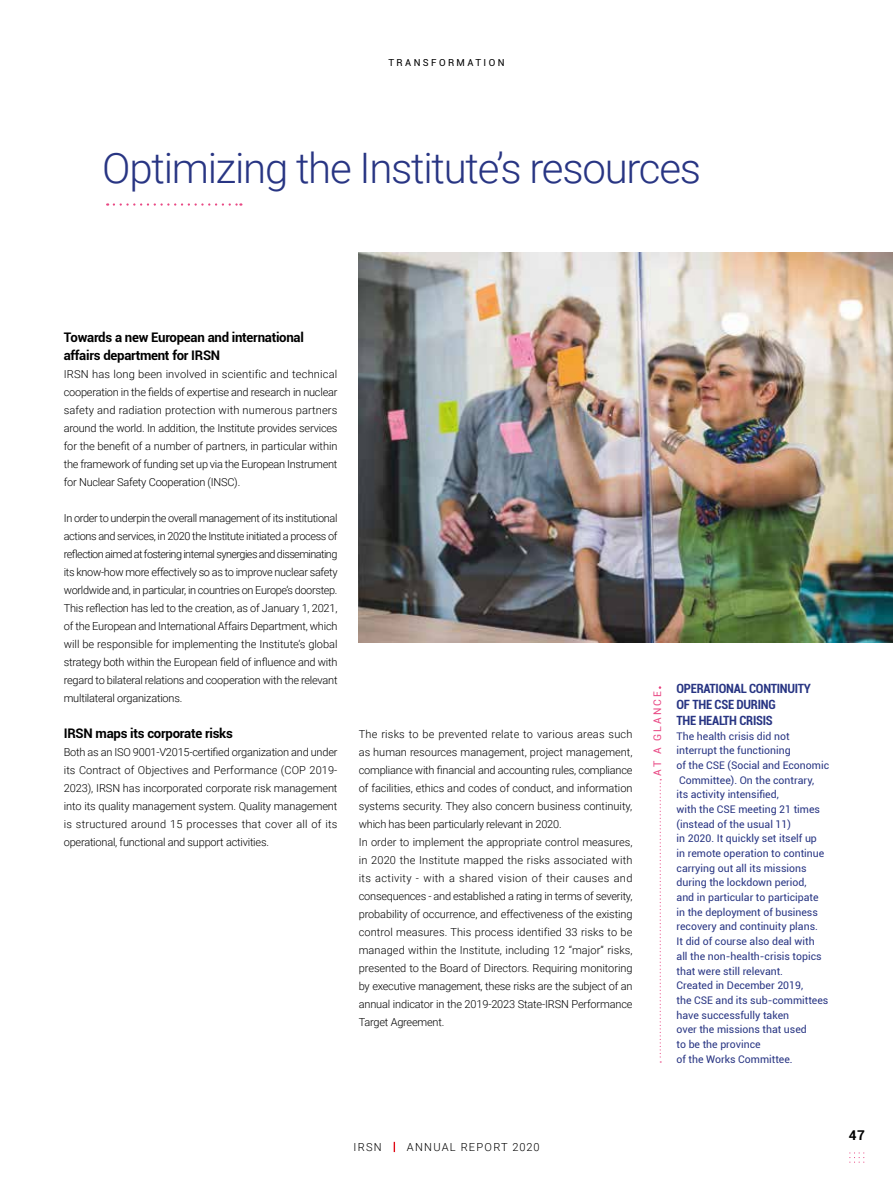
<style>
.page{position:relative;width:893px;height:1191px;background:#fff}
.page>*{position:absolute;margin:0;border:0;box-sizing:border-box;transform-origin:0 0}
.t1{font:300 42px "Roboto";letter-spacing:-.03em;color:#283583}
.t2{font:700 13.5px "Roboto";color:#000}
.t3{font:700 13.2px/18px "Roboto";letter-spacing:-.02em;color:#000}
.t4{font:700 condensed 12.75px/16.2px "Roboto";letter-spacing:-.02em;color:#283583}
.t5{font:300 11.1px "Roboto";letter-spacing:.115em;color:#000}
.t6{font:300 10.95px/18px "Roboto";letter-spacing:-.005em;color:#000;text-align:justify}
.t7{font:10.5px/14.7px "Roboto";color:#283583}
.t8{font:10.5px "Roboto";letter-spacing:.2em;color:#e94884}
.t9{font:9.75px "Roboto";letter-spacing:.25em;color:#000}
</style>
<div class="page">
<svg style="left:849px;top:1152px;width:15px;height:10px"></svg>
<svg style="left:114px;top:203px;width:127px;height:3px"></svg>
<img style="left:359px;top:252px;width:534px;height:391px">
<svg style="left:660px;top:779px;width:1px;height:283px"></svg>
<p class="t9" style="left:388px;top:56px;width:118px">TRANSFORMATION</p>
<h1 class="t1" style="left:102px;top:138px;width:600px">Optimizing the Institute’s resources</h1>
<p class="t3" style="left:64px;top:328px;width:242px">Towards a new European and international affairs department for IRSN</p>
<p class="t6" style="left:64px;top:365px;width:275px">IRSN has long been involved in scientific and technical cooperation in the fields of expertise and research in nuclear safety and radiation protection with numerous partners around the world. In addition, the Institute provides services for the benefit of a number of partners, in particular within the framework of funding set up via the European Instrument for Nuclear Safety Cooperation (INSC).</p>
<p class="t6" style="left:64px;top:509px;width:275px">In order to underpin the overall management of its institutional actions and services, in 2020 the Institute initiated a process of reflection aimed at fostering internal synergies and disseminating its know-how more effectively so as to improve nuclear safety worldwide and, in particular, in countries on Europe’s doorstep.<br>This reflection has led to the creation, as of January 1, 2021, of the European and International Affairs Department, which will be responsible for implementing the Institute’s global strategy both within the European field of influence and with regard to bilateral relations and cooperation with the relevant multilateral organizations.</p>
<p class="t3" style="left:64px;top:724px;width:171px">IRSN maps its corporate risks</p>
<p class="t6" style="left:64px;top:743px;width:275px">Both as an ISO 9001-V2015-certified organization and under its Contract of Objectives and Performance (COP 2019- 2023), IRSN has incorporated corporate risk management into its quality management system. Quality management is structured around 15 processes that cover all of its operational, functional and support activities.</p>
<p class="t6" style="left:359px;top:725px;width:275px;text-align:left">The risks to be prevented relate to various areas such as human resources management, project management, compliance with financial and accounting rules, compliance of facilities, ethics and codes of conduct, and information systems security. They also concern business continuity, which has been particularly relevant in 2020.<br>In order to implement the appropriate control measures, in 2020 the Institute mapped the risks associated with its activity - with a shared vision of their causes and consequences - and established a rating in terms of severity, probability of occurrence, and effectiveness of the existing control measures. This process identified 33 risks to be managed within the Institute, including 12 “major” risks, presented to the Board of Directors. Requiring monitoring by executive management, these risks are the subject of an annual indicator in the 2019-2023 State-IRSN Performance Target Agreement.</p>
<p class="t8" style="left:650px;top:775px;width:86px;rotate:-90deg">AT A GLANCE</p>
<p class="t4" style="left:676px;top:679px;width:136px">OPERATIONAL CONTINUITY<br>OF THE CSE DURING<br>THE HEALTH CRISIS</p>
<p class="t7" style="left:676px;top:728px;width:154px">The health crisis did not interrupt the functioning<br>of the CSE (Social and Economic<br>Committee). On the contrary,<br>its activity intensified,<br>with the CSE meeting 21 times (instead of the usual 11)<br>in 2020. It quickly set itself up<br>in remote operation to continue carrying out all its missions during the lockdown period,<br>and in particular to participate in the deployment of business recovery and continuity plans.<br>It did of course also deal with<br>all the non-health-crisis topics that were still relevant.<br>Created in December 2019,<br>the CSE and its sub-committees have successfully taken<br>over the missions that used<br>to be the province<br>of the Works Committee.</p>
<p class="t5" style="left:354px;top:1139px;width:30px">IRSN</p>
<p class="t5" style="left:407px;top:1139px;width:134px">ANNUAL REPORT 2020</p>
<p class="t2" style="left:849px;top:1126px;width:18px">47</p>
</div>
